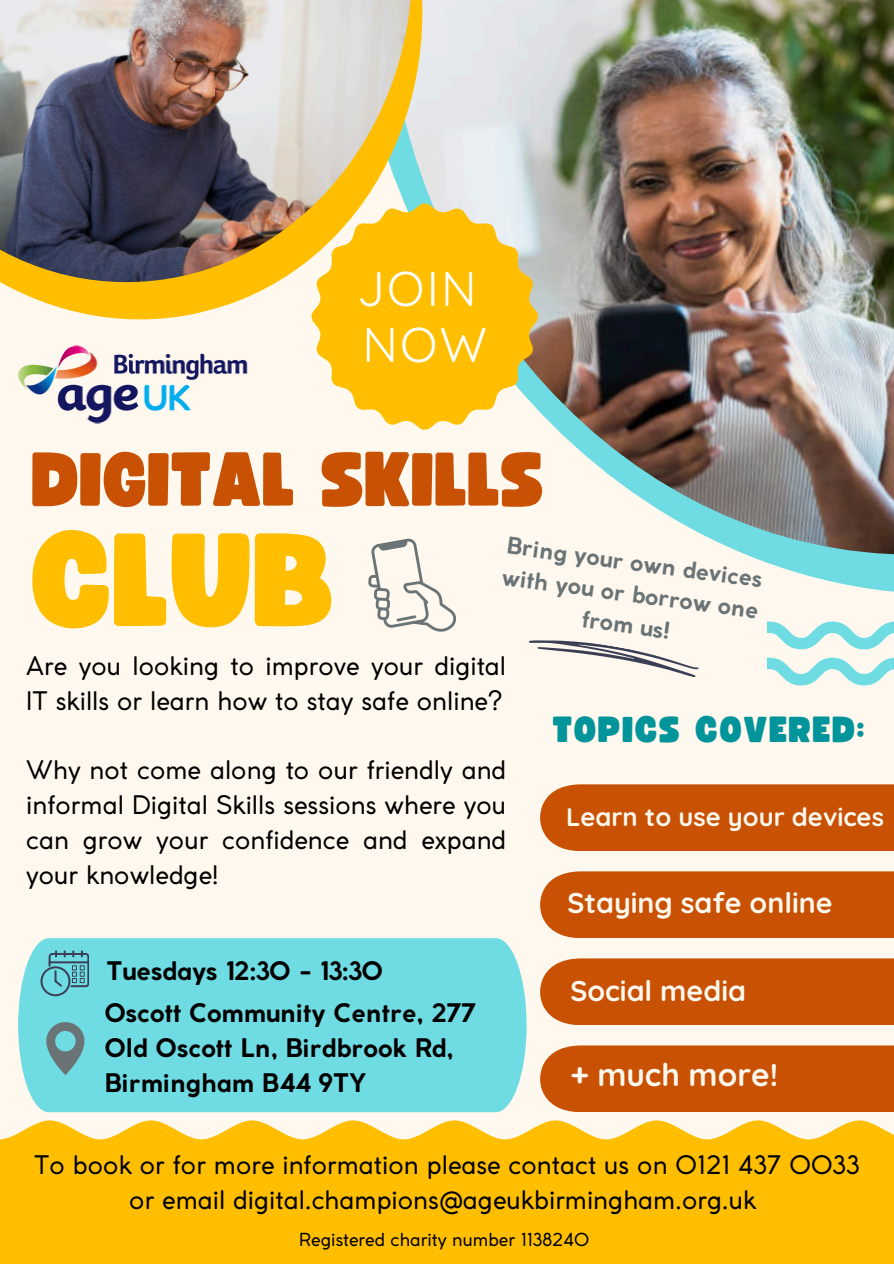
<style>
.page{position:relative;width:894px;height:1264px;background:#fff}
.page>*{position:absolute;margin:0;border:0;box-sizing:border-box;transform-origin:0 0}
.t1{font:130.8px "Funtastic";color:#ffbf00}
.t2{font:75px "Funtastic";color:#c85103}
.t3{font:48.75px/55.2px "Quicksand";letter-spacing:.045em;color:#fff}
.t4{font:35.85px "Funtastic";letter-spacing:.045em;color:#01949a}
.t5{font:700 31.5px "Quicksand";color:#fff8ee}
.t6{font:700 28.5px "Quicksand";color:#fff8ee}
.t7{font:700 25.5px "Quicksand";color:#fff8ee}
.t8{font:25.2px/35px "Coco Gothic";color:#000}
.t9{font:700 25.2px/34.8px "Coco Gothic";color:#000}
.t10{font:700 22.8px "Coco Gothic";color:#6a7476}
.t11{font:17.85px "Coco Gothic";color:#000}
</style>
<div class="page">
<div style="left:0;top:0;width:893px;height:1263px;background:#fff8ee"></div>
<svg style="left:0;top:1120px;width:893px;height:143px;background:#ffc210"></svg>
<div style="left:540px;top:784px;width:353px;height:67px;background:#c85103"></div>
<div style="left:540px;top:871px;width:353px;height:67px;background:#c85103"></div>
<div style="left:540px;top:958px;width:353px;height:67px;background:#c85103"></div>
<div style="left:540px;top:1045px;width:353px;height:67px;background:#c85103"></div>
<img style="left:457px;top:0;width:436px;height:572px">
<svg style="left:0;top:0;width:457px;height:320px"></svg>
<img style="left:0;top:0;width:412px;height:282px">
<svg style="left:766px;top:621px;width:127px;height:28px"></svg>
<svg style="left:766px;top:657px;width:127px;height:28px"></svg>
<div style="left:18px;top:938px;width:508px;height:174px;background:#6fdce3"></div>
<svg style="left:311px;top:203px;width:227px;height:227px;background:#f9c938"></svg>
<svg style="left:40px;top:950px;width:49px;height:46px;background:#61b2bd"></svg>
<svg style="left:46px;top:1022px;width:38px;height:53px;background:#6ca4a9"></svg>
<svg style="left:368px;top:538px;width:88px;height:93px"></svg>
<img style="left:17px;top:345px;width:231px;height:79px">
<svg style="left:529px;top:640px;width:170px;height:37px"></svg>
<p class="t3" style="left:357px;top:260px;width:131px">JOIN<br>NOW</p>
<p class="t2" style="left:32px;top:445px;width:514px">DIGITAL SKILLS</p>
<h3 class="t1" style="left:32px;top:521px;width:305px">CLUB</h3>
<p class="t10" style="left:508px;top:536px;width:259px;rotate:8deg">Bring your own devices</p>
<p class="t10" style="left:583px;top:610px;width:90px;rotate:8deg">from us!</p>
<p class="t10" style="left:503px;top:567px;width:260px;rotate:8deg">with you or borrow one</p>
<p class="t8" style="left:26px;top:650px;width:481px">Are you looking to improve your digital<br>IT skills or learn how to stay safe online?</p>
<p class="t8" style="left:26px;top:755px;width:481px;text-align:justify">Why not come along to our friendly and informal Digital Skills sessions where you can grow your confidence and expand your knowledge!</p>
<h4 class="t9" style="left:107px;top:955px;width:278px">Tuesdays 12:30 - 13:30</h4>
<h6 class="t9" style="left:104px;top:997px;width:373px">Oscott Community Centre, 277<br>Old Oscott Ln, Birdbrook Rd,<br>Birmingham B44 9TY</h6>
<h2 class="t4" style="left:553px;top:713px;width:313px">TOPICS COVERED:</h2>
<p class="t7" style="left:566px;top:800px;width:319px">Learn to use your devices</p>
<h1 class="t6" style="left:567px;top:884px;width:266px">Staying safe online</h1>
<p class="t6" style="left:570px;top:972px;width:177px">Social media</p>
<p class="t5" style="left:570px;top:1054px;width:209px">+ much more!</p>
<h5 class="t8" style="left:34px;top:1149px;width:826px;text-align:center">To book or for more information please contact us on 0121 437 0033 or email digital.champions@ageukbirmingham.org.uk</h5>
<p class="t11" style="left:299px;top:1232px;width:291px">Registered charity number 1138240</p>
</div>
